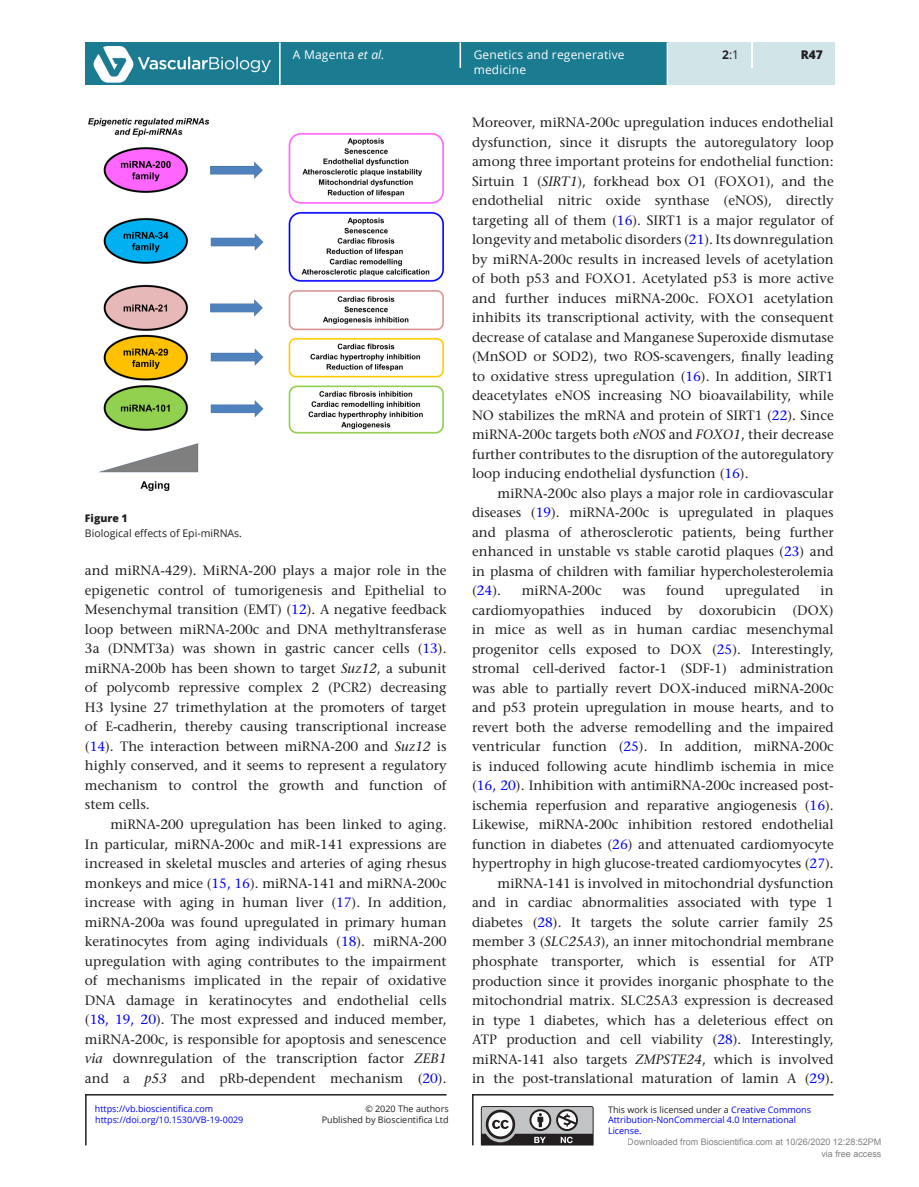
<style>
.page{position:relative;width:919px;height:1187px;background:#fff}
.page>*{position:absolute;margin:0;border:0;box-sizing:border-box;transform-origin:0 0}
.TXI{font:500 13.5px/19.5px "Stone Serif Std";color:#231f20;text-align:justify}
.TXT{font:500 13.5px/19.5px "Stone Serif Std";color:#231f20;text-align:justify}
.t1{font:12px/14.7px "Open Sans";letter-spacing:.015em;color:#fff}
.t2{font:12px "Open Sans";color:#231f20}
.t3{font:800 12px "Open Sans";color:#231f20}
.FC{font:10.5px "Open Sans";color:#231f20}
.FC-2{font:800 10.5px "Open Sans";color:#231f20}
.t4{font:9px/10.5px "Open Sans";color:#00f}
.t5{font:9px/12px "Arial";color:rgb(0 0 0/.5);text-align:right}
.t6{font:9px/11.2px "Open Sans";color:#231f20;text-align:right}
.s1{font-style:italic}
.s2{font-weight:700}
.s3{color:#00f}
.s4{color:#231f20}
</style>
<div class="page">
<div style="left:85px;top:42px;width:749px;height:43px;background:#1b7b91"></div>
<hr style="left:279px;top:42px;width:1px;height:43px;background:#fff">
<hr style="left:666px;top:42px;width:2px;height:43px;background:#fff">
<hr style="left:459px;top:42px;width:2px;height:26px;background:#fff">
<div style="left:668px;top:42px;width:166px;height:43px;background:#d1e5e9"></div>
<svg style="left:751px;top:43px;width:1px;height:25px"></svg>
<img style="left:93px;top:46px;width:177px;height:37px">
<img style="left:88px;top:118px;width:356px;height:374px">
<hr style="left:85px;top:1093px;width:361px;height:2px;background:#231f20">
<hr style="left:85px;top:1093px;width:2px;height:52px;background:#231f20">
<hr style="left:472px;top:1093px;width:361px;height:2px;background:#231f20">
<hr style="left:472px;top:1093px;width:1px;height:52px;background:#231f20">
<svg style="left:481px;top:1106px;width:112px;height:39px;background:#8b8a8b"></svg>
<p class="t1" style="left:293px;top:47px;width:93px">A Magenta <span class="s1">et al.</span></p>
<p class="t1" style="left:473px;top:47px;width:152px">Genetics and regenerative medicine</p>
<p class="t2" style="left:722px;top:47px;width:18px"><span class="s2">2</span>:1</p>
<p class="t3" style="left:800px;top:46px;width:24px">R47</p>
<p class="FC-2" style="left:85px;top:510px;width:44px">Figure 1</p>
<p class="FC" style="left:85px;top:526px;width:158px">Biological effects of Epi-miRNAs.</p>
<p class="TXT" style="left:85px;top:561px;width:363px">and miRNA-429). MiRNA-200 plays a major role in the epigenetic control of tumorigenesis and Epithelial to Mesenchymal transition (EMT) (<span class="s3">12</span>). A negative feedback loop between miRNA-200c and DNA methyltransferase 3a (DNMT3a) was shown in gastric cancer cells (<span class="s3">13</span>). miRNA-200b has been shown to target <span class="s1">Suz12</span>, a subunit of polycomb repressive complex 2 (PCR2) decreasing H3 lysine 27 trimethylation at the promoters of target of E-cadherin, thereby causing transcriptional increase (<span class="s3">14</span>). The interaction between miRNA-200 and <span class="s1">Suz12</span> is highly conserved, and it seems to represent a regulatory mechanism to control the growth and function of stem cells.</p>
<p class="TXI" style="left:85px;top:814px;width:363px;text-indent:26px">miRNA-200 upregulation has been linked to aging.<br>In particular, miRNA-200c and miR-141 expressions are increased in skeletal muscles and arteries of aging rhesus monkeys and mice (<span class="s3">15, 16</span>). miRNA-141 and miRNA-200c increase with aging in human liver (<span class="s3">17</span>). In addition, miRNA-200a was found upregulated in primary human keratinocytes from aging individuals (<span class="s3">18</span>). miRNA-200 upregulation with aging contributes to the impairment of mechanisms implicated in the repair of oxidative DNA damage in keratinocytes and endothelial cells (<span class="s3">18, 19, 20</span>). The most expressed and induced member, miRNA-200c, is responsible for apoptosis and senescence <span class="s1">via</span> downregulation of the transcription factor <span class="s1">ZEB1 </span>and a <span class="s1">p53</span> and pRb-dependent mechanism (<span class="s3">20</span>).</p>
<p class="t4" style="left:95px;top:1103px;width:120px">https://vb.bioscientifica.com</p>
<p class="t6" style="left:322px;top:1102px;width:128px">© 2020 The authors<br>Published by Bioscientifica Ltd</p>
<p class="t4" style="left:95px;top:1114px;width:150px">https://doi.org/10.1530/VB-19-0029</p>
<p class="TXI" style="left:472px;top:113px;width:363px">Moreover, miRNA-200c upregulation induces endothelial dysfunction, since it disrupts the autoregulatory loop among three important proteins for endothelial function:<br>Sirtuin 1 (<span class="s1">SIRT1</span>), forkhead box O1 (FOXO1), and the endothelial nitric oxide synthase (eNOS), directly targeting all of them (<span class="s3">16</span>). SIRT1 is a major regulator of longevity and metabolic disorders (<span class="s3">21</span>). Its downregulation by miRNA-200c results in increased levels of acetylation of both p53 and FOXO1. Acetylated p53 is more active and further induces miRNA-200c. FOXO1 acetylation inhibits its transcriptional activity, with the consequent decrease of catalase and Manganese Superoxide dismutase (MnSOD or SOD2), two ROS-scavengers, finally leading to oxidative stress upregulation (<span class="s3">16</span>). In addition, SIRT1 deacetylates eNOS increasing NO bioavailability, while NO stabilizes the mRNA and protein of SIRT1 (<span class="s3">22</span>). Since miRNA-200c targets both <span class="s1">eNOS</span> and <span class="s1">FOXO1</span>, their decrease further contributes to the disruption of the autoregulatory loop inducing endothelial dysfunction (<span class="s3">16</span>).</p>
<p class="TXI" style="left:472px;top:483px;width:363px;text-indent:26px">miRNA-200c also plays a major role in cardiovascular diseases (<span class="s3">19</span>). miRNA-200c is upregulated in plaques and plasma of atherosclerotic patients, being further enhanced in unstable vs stable carotid plaques (<span class="s3">23</span>) and in plasma of children with familiar hypercholesterolemia (<span class="s3">24</span>).</p>
<p class="TXI" style="left:521px;top:581px;width:81px">miRNA-200c</p>
<p class="TXI" style="left:622px;top:581px;width:25px">was</p>
<p class="TXI" style="left:666px;top:581px;width:39px">found</p>
<p class="TXI" style="left:725px;top:581px;width:76px">upregulated</p>
<p class="TXI" style="left:472px;top:581px;width:363px;text-indent:348px">in cardiomyopathies induced by doxorubicin (DOX) in mice as well as in human cardiac mesenchymal progenitor cells exposed to DOX (<span class="s3">25</span>). Interestingly, stromal cell-derived factor-1 (SDF-1) administration was able to partially revert DOX-induced miRNA-200c and p53 protein upregulation in mouse hearts, and to revert both the adverse remodelling and the impaired ventricular function (<span class="s3">25</span>). In addition, miRNA-200c is induced following acute hindlimb ischemia in mice (<span class="s3">16, 20</span>). Inhibition with antimiRNA-200c increased post&shy;ischemia reperfusion and reparative angiogenesis (<span class="s3">16</span>).<br>Likewise, miRNA-200c inhibition restored endothelial function in diabetes (<span class="s3">26</span>) and attenuated cardiomyocyte hypertrophy in high glucose-treated cardiomyocytes (<span class="s3">27</span>).</p>
<p class="TXI" style="left:472px;top:873px;width:363px;text-indent:26px">miRNA-141 is involved in mitochondrial dysfunction and in cardiac abnormalities associated with type 1 diabetes (<span class="s3">28</span>). It targets the solute carrier family 25 member 3 (<span class="s1">SLC25A3</span>), an inner mitochondrial membrane phosphate transporter, which is essential for ATP production since it provides inorganic phosphate to the mitochondrial matrix. SLC25A3 expression is decreased in type 1 diabetes, which has a deleterious effect on ATP production and cell viability (<span class="s3">28</span>). Interestingly, miRNA-141 also targets <span class="s1">ZMPSTE24</span>, which is involved in the post-translational maturation of lamin A (<span class="s3">29</span>).</p>
<p class="t4" style="left:608px;top:1104px;width:204px"><span class="s4">This work is licensed under a</span> Creative Commons<br>Attribution-NonCommercial 4.0 International<br>License.</p>
<p class="t5" style="left:627px;top:1135px;width:255px">Downloaded from Bioscientifica.com at 10/26/2020 12:28:52PM via free access</p>
</div>
